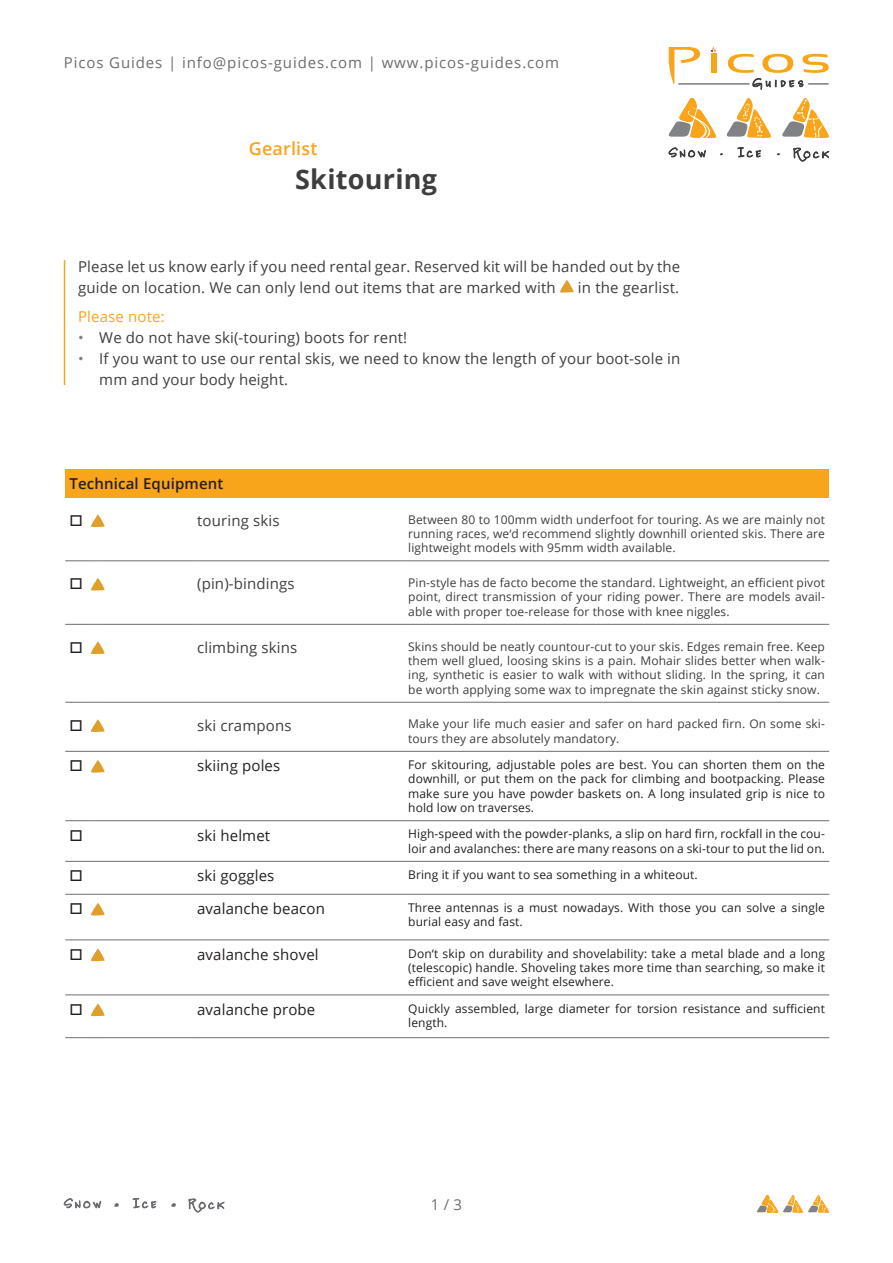
<style>
.page{position:relative;width:893px;height:1263px;background:#fff}
.page>*{position:absolute;margin:0;border:0;box-sizing:border-box;transform-origin:0 0}
.t1{font:700 27px "Open Sans";letter-spacing:.01em;color:#3e3e3f}
.t2{font:600 18px "Open Sans";letter-spacing:.01em;color:#f9a51b}
.t3{font:15px/21px "Open Sans";letter-spacing:.01em;color:#3e3e3f}
.t4{font:15px "Open Sans";letter-spacing:.01em;color:#231f20}
.t5{font:15px "Open Sans";letter-spacing:.06em;color:#6c6d70}
.t6{font:600 15px "Open Sans";letter-spacing:.01em;color:#231f20}
.t7{font:15px "Open Sans";letter-spacing:.01em;color:#f9a51b}
.t8{font:12px/14.4px "Open Sans";letter-spacing:.01em;color:#3e3e3f;text-align:justify}
.t9{font:12px/14.4px "Open Sans";letter-spacing:.01em;color:#231f20}
.s1{color:#808285}
</style>
<div class="page">
<svg style="left:668px;top:47px;width:162px;height:115px"></svg>
<svg style="left:757px;top:1195px;width:72px;height:18px"></svg>
<svg style="left:63px;top:1198px;width:38px;height:10px"></svg>
<svg style="left:188px;top:1198px;width:37px;height:15px"></svg>
<svg style="left:132px;top:1198px;width:25px;height:11px"></svg>
<svg style="left:114px;top:1203px;width:5px;height:4px"></svg>
<svg style="left:171px;top:1203px;width:5px;height:4px"></svg>
<svg style="left:560px;top:280px;width:14px;height:13px"></svg>
<hr style="left:64px;top:260px;width:1px;height:125px;background:#f9a51b">
<div style="left:65px;top:469px;width:764px;height:28px;background:#f9a51b"></div>
<svg style="left:65px;top:820px;width:37px;height:1px"></svg>
<hr style="left:102px;top:820px;width:91px;height:1px;background:#6c6d70">
<hr style="left:193px;top:820px;width:211px;height:1px;background:#6c6d70">
<hr style="left:404px;top:820px;width:425px;height:1px;background:#6c6d70">
<svg style="left:65px;top:861px;width:37px;height:1px"></svg>
<hr style="left:102px;top:861px;width:91px;height:1px;background:#6c6d70">
<hr style="left:193px;top:861px;width:211px;height:1px;background:#6c6d70">
<hr style="left:404px;top:861px;width:425px;height:1px;background:#6c6d70">
<svg style="left:65px;top:894px;width:37px;height:1px"></svg>
<hr style="left:102px;top:894px;width:91px;height:1px;background:#6c6d70">
<hr style="left:193px;top:894px;width:211px;height:1px;background:#6c6d70">
<hr style="left:404px;top:894px;width:425px;height:1px;background:#6c6d70">
<svg style="left:65px;top:940px;width:37px;height:1px"></svg>
<hr style="left:102px;top:940px;width:91px;height:1px;background:#6c6d70">
<hr style="left:193px;top:940px;width:211px;height:1px;background:#6c6d70">
<hr style="left:404px;top:940px;width:425px;height:1px;background:#6c6d70">
<svg style="left:65px;top:995px;width:37px;height:1px"></svg>
<hr style="left:102px;top:995px;width:91px;height:1px;background:#6c6d70">
<hr style="left:193px;top:995px;width:211px;height:1px;background:#6c6d70">
<hr style="left:404px;top:995px;width:425px;height:1px;background:#6c6d70">
<svg style="left:65px;top:1037px;width:37px;height:1px"></svg>
<hr style="left:102px;top:1037px;width:91px;height:1px;background:#6c6d70">
<hr style="left:193px;top:1037px;width:211px;height:1px;background:#6c6d70">
<hr style="left:404px;top:1037px;width:425px;height:1px;background:#6c6d70">
<svg style="left:65px;top:561px;width:37px;height:1px"></svg>
<hr style="left:102px;top:561px;width:91px;height:1px;background:#6c6d70">
<hr style="left:193px;top:561px;width:211px;height:1px;background:#6c6d70">
<hr style="left:404px;top:561px;width:425px;height:1px;background:#6c6d70">
<svg style="left:65px;top:751px;width:37px;height:1px"></svg>
<hr style="left:102px;top:751px;width:91px;height:1px;background:#6c6d70">
<hr style="left:193px;top:751px;width:211px;height:1px;background:#6c6d70">
<hr style="left:404px;top:751px;width:425px;height:1px;background:#6c6d70">
<svg style="left:65px;top:624px;width:37px;height:1px"></svg>
<hr style="left:102px;top:624px;width:91px;height:1px;background:#6c6d70">
<hr style="left:193px;top:624px;width:211px;height:1px;background:#6c6d70">
<hr style="left:404px;top:624px;width:425px;height:1px;background:#6c6d70">
<svg style="left:65px;top:702px;width:37px;height:1px"></svg>
<hr style="left:102px;top:702px;width:91px;height:1px;background:#6c6d70">
<hr style="left:193px;top:702px;width:211px;height:1px;background:#6c6d70">
<hr style="left:404px;top:702px;width:425px;height:1px;background:#6c6d70">
<svg style="left:91px;top:514px;width:14px;height:14px"></svg>
<svg style="left:91px;top:578px;width:14px;height:13px"></svg>
<svg style="left:91px;top:641px;width:14px;height:14px"></svg>
<svg style="left:91px;top:719px;width:14px;height:13px"></svg>
<svg style="left:91px;top:760px;width:14px;height:13px"></svg>
<svg style="left:91px;top:903px;width:14px;height:13px"></svg>
<svg style="left:91px;top:948px;width:14px;height:14px"></svg>
<svg style="left:91px;top:1003px;width:14px;height:14px"></svg>
<p class="t5" style="left:64px;top:52px;width:497px">Picos Guides | info@picos-guides.com | www.picos-guides.com</p>
<h2 class="t2" style="left:249px;top:136px;width:70px">Gearlist</h2>
<h1 class="t1" style="left:295px;top:161px;width:143px">Skitouring</h1>
<p class="t3" style="left:78px;top:255px;width:604px">Please let us know early if you need rental gear. Reserved kit will be handed out by the guide on location. We can only lend out items that are marked with</p>
<p class="t3" style="left:578px;top:276px;width:103px">in the gearlist.</p>
<p class="t7" style="left:78px;top:306px;width:88px">Please note:</p>
<p class="t3" style="left:78px;top:327px;width:331px"><span class="s1">•</span> We do not have ski(-touring) boots for rent!</p>
<p class="t3" style="left:99px;top:348px;width:583px;text-indent:-21px"><span class="s1">•</span> If you want to use our rental skis, we need to know the length of your boot-sole in mm and your body height.</p>
<p class="t6" style="left:70px;top:473px;width:155px">Technical Equipment</p>
<p class="t3" style="left:197px;top:509px;width:84px">touring skis</p>
<p class="t8" style="left:408px;top:512px;width:418px">Between 80 to 100mm width underfoot for touring. As we are mainly not running races, we‘d recommend slightly downhill oriented skis. There are lightweight models with 95mm width available.</p>
<p class="t3" style="left:197px;top:573px;width:99px">(pin)-bindings</p>
<p class="t8" style="left:408px;top:575px;width:418px">Pin-style has de facto become the standard. Lightweight, an efficient pivot point, direct transmission of your riding power. There are models avail&shy;able with proper toe-release for those with knee niggles.</p>
<p class="t3" style="left:197px;top:636px;width:102px">climbing skins</p>
<p class="t8" style="left:408px;top:639px;width:418px">Skins should be neatly countour-cut to your skis. Edges remain free. Keep them well glued, loosing skins is a pain. Mohair slides better when walk&shy;ing, synthetic is easier to walk with without sliding. In the spring, it can be worth applying some wax to impregnate the skin against sticky snow.</p>
<p class="t3" style="left:197px;top:714px;width:96px">ski crampons</p>
<p class="t8" style="left:408px;top:716px;width:418px">Make your life much easier and safer on hard packed firn. On some ski&shy;tours they are absolutely mandatory.</p>
<p class="t4" style="left:197px;top:755px;width:85px">skiing poles</p>
<p class="t9" style="left:408px;top:757px;width:418px;text-align:justify">For skitouring, adjustable poles are best. You can shorten them on the downhill, or put them on the pack for climbing and bootpacking. Please make sure you have powder baskets on. A long insulated grip is nice to hold low on traverses.</p>
<p class="t4" style="left:197px;top:825px;width:75px">ski helmet</p>
<p class="t9" style="left:408px;top:826px;width:418px">High-speed with the powder-planks, a slip on hard firn, rockfall in the cou&shy;loir and avalanches: there are many reasons on a ski-tour to put the lid on.</p>
<p class="t4" style="left:197px;top:865px;width:79px">ski goggles</p>
<p class="t9" style="left:408px;top:867px;width:291px">Bring it if you want to sea something in a whiteout.</p>
<p class="t4" style="left:197px;top:898px;width:129px">avalanche beacon</p>
<p class="t9" style="left:408px;top:900px;width:418px">Three antennas is a must nowadays. With those you can solve a single burial easy and fast.</p>
<p class="t4" style="left:197px;top:944px;width:123px">avalanche shovel</p>
<p class="t9" style="left:408px;top:946px;width:418px;text-align:justify">Don‘t skip on durability and shovelability: take a metal blade and a long (telescopic) handle. Shoveling takes more time than searching, so make it efficient and save weight elsewhere.</p>
<p class="t4" style="left:197px;top:999px;width:120px">avalanche probe</p>
<p class="t9" style="left:408px;top:1001px;width:418px">Quickly assembled, large diameter for torsion resistance and sufficient length.</p>
<p class="t5" style="left:431px;top:1194px;width:33px">1 / 3</p>
</div>
